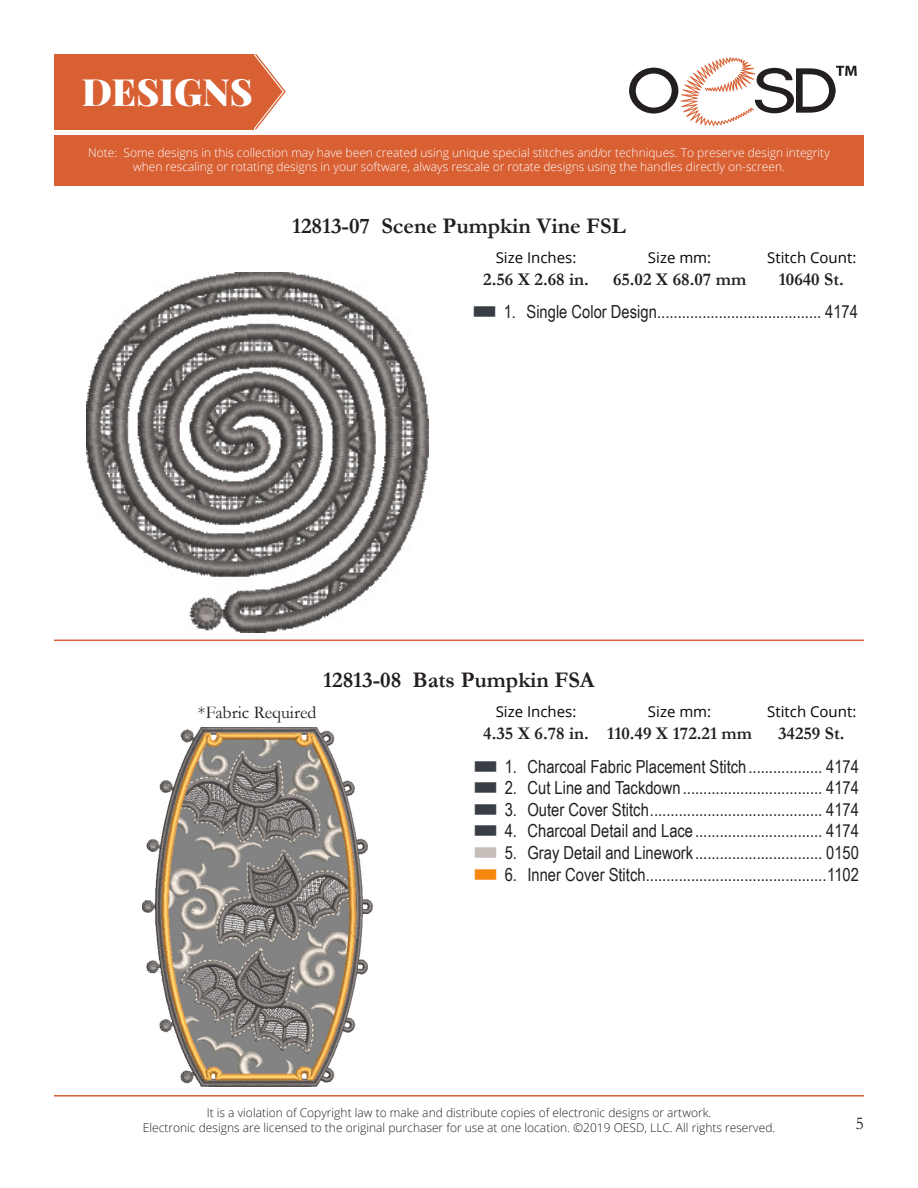
<style>
.page{position:relative;width:918px;height:1188px;background:#fff}
.page>*{position:absolute;margin:0;border:0;box-sizing:border-box;transform-origin:0 0}
.t1{font:900 37.5px "Playfair Display";color:#fff}
.t2{font:700 22.5px "Garamond";color:#231f20}
.t3{font:18px "Arial Narrow";color:#231f20}
.t4{font:700 18px "Garamond";color:#231f20}
.t5{font:18px "Garamond";color:#231f20}
.t6{font:15px "Open Sans";color:#040503}
.t7{font:300 12px/14.4px "Open Sans";color:#fff;text-align:center}
.t8{font:300 12px/14.4px "Open Sans";color:#231f20;text-align:center}
.s1{color:#393d44}
.s2{color:#c7bdb9}
.s3{color:#f5870e}
</style>
<div class="page">
<svg style="left:629px;top:57px;width:228px;height:69px"></svg>
<div style="left:54px;top:135px;width:810px;height:51px;background:#d86033"></div>
<div style="left:54px;top:54px;width:199px;height:75px;background:#d86033"></div>
<svg style="left:253px;top:54px;width:33px;height:75px"></svg>
<hr style="left:54px;top:640px;width:810px;height:1px;background:#d86033">
<hr style="left:54px;top:1095px;width:810px;height:2px;background:#d86033">
<img style="left:142px;top:727px;width:230px;height:359px">
<img style="left:86px;top:273px;width:342px;height:359px">
<h1 class="t1" style="left:82px;top:67px;width:172px">DESIGNS</h1>
<p class="t7" style="left:88px;top:145px;width:743px">Note: Some designs in this collection may have been created using unique special stitches and/or techniques. To preserve design integrity when rescaling or rotating designs in your software, always rescale or rotate designs using the handles directly on-screen.</p>
<p class="t2" style="left:292px;top:211px;width:335px">12813-07 Scene Pumpkin Vine FSL</p>
<p class="t4" style="left:483px;top:267px;width:107px">2.56 X 2.68 in.</p>
<p class="t4" style="left:613px;top:267px;width:135px">65.02 X 68.07 mm</p>
<p class="t4" style="left:779px;top:267px;width:66px">10640 St.</p>
<p class="t6" style="left:496px;top:247px;width:82px">Size Inches:</p>
<p class="t6" style="left:648px;top:247px;width:65px">Size mm:</p>
<p class="t6" style="left:767px;top:247px;width:91px">Stitch Count:</p>
<p class="t3" style="left:472px;top:299px;width:387px"><span class="s1">■</span> 1. Single Color Design........................................ 4174</p>
<p class="t2" style="left:323px;top:665px;width:273px">12813-08 Bats Pumpkin FSA</p>
<p class="t5" style="left:198px;top:700px;width:120px">*Fabric Required</p>
<p class="t6" style="left:496px;top:701px;width:82px">Size Inches:</p>
<p class="t6" style="left:648px;top:701px;width:65px">Size mm:</p>
<p class="t6" style="left:767px;top:701px;width:91px">Stitch Count:</p>
<p class="t4" style="left:607px;top:721px;width:146px">110.49 X 172.21 mm</p>
<p class="t4" style="left:778px;top:721px;width:68px">34259 St.</p>
<p class="t3" style="left:473px;top:753px;width:387px"><span class="s1">■</span> 1. Charcoal Fabric Placement Stitch.................. 4174</p>
<p class="t3" style="left:473px;top:775px;width:387px"><span class="s1">■</span> 2. Cut Line and Tackdown .................................. 4174</p>
<p class="t3" style="left:473px;top:796px;width:387px"><span class="s1">■</span> 3. Outer Cover Stitch.......................................... 4174</p>
<p class="t3" style="left:473px;top:818px;width:387px"><span class="s1">■</span> 4. Charcoal Detail and Lace............................... 4174</p>
<p class="t3" style="left:473px;top:839px;width:387px"><span class="s2">■</span> 5. Gray Detail and Linework............................... 0150</p>
<p class="t3" style="left:473px;top:861px;width:387px"><span class="s3">■</span> 6. Inner Cover Stitch............................................1102</p>
<p class="t4" style="left:483px;top:721px;width:107px">4.35 X 6.78 in.</p>
<p class="t8" style="left:143px;top:1105px;width:634px">It is a violation of Copyright law to make and distribute copies of electronic designs or artwork.<br>Electronic designs are licensed to the original purchaser for use at one location. ©2019 OESD, LLC. All rights reserved.</p>
<p class="t5" style="left:856px;top:1111px;width:10px">5</p>
</div>
